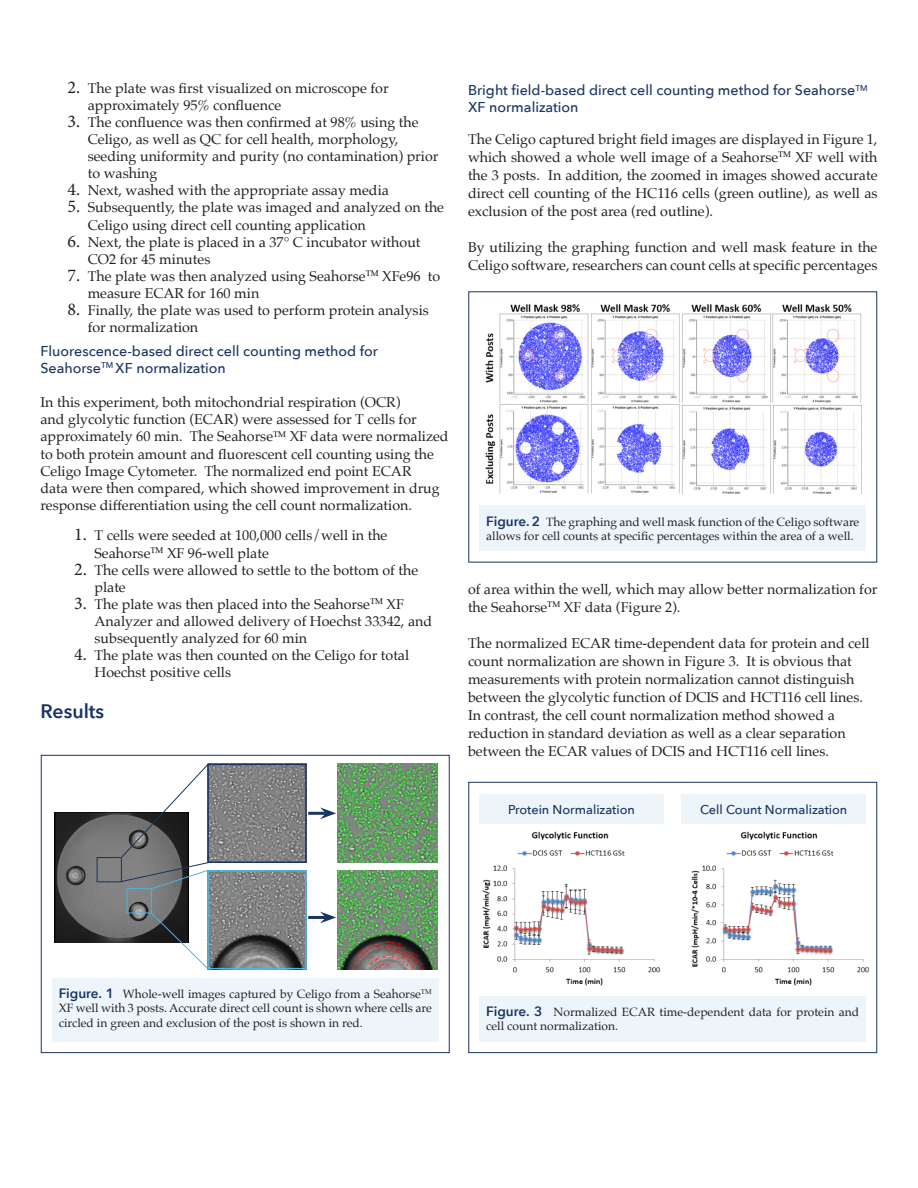
<style>
.page{position:relative;width:918px;height:1188px;background:#fff}
.page>*{position:absolute;margin:0;border:0;box-sizing:border-box;transform-origin:0 0}
.Beginning_Header{font:600 19.5px "Avenir Next";color:#1a3462}
.t1{font:14.25px/17.1px "Palatino";color:#231f20}
.t2{font:500 14.25px/17.1px "Avenir Next";color:#1a3462}
.t3{font:500 12.75px "Avenir Next";color:#1a3462}
.t4{font:12px/14.4px "Palatino";color:#231f20}
.s1{font-family:"Minion Pro";font-size:18px}
.s2{font-family:"Avenir Next";font-weight:600;font-size:13.5px;color:#1a3462}
</style>
<div class="page">
<div style="left:41px;top:755px;width:409px;height:298px;border:1px solid #1a3462"></div>
<div style="left:52px;top:978px;width:387px;height:63px;background:#edf5fb"></div>
<div style="left:468px;top:291px;width:409px;height:271px;border:1px solid #1a3462"></div>
<div style="left:479px;top:505px;width:387px;height:46px;background:#edf5fb"></div>
<img style="left:485px;top:304px;width:377px;height:191px">
<div style="left:468px;top:782px;width:409px;height:271px;border:1px solid #1a3462"></div>
<div style="left:479px;top:996px;width:387px;height:45px;background:#edf5fb"></div>
<img style="left:482px;top:831px;width:387px;height:155px">
<div style="left:479px;top:795px;width:185px;height:29px;background:#edf5fb"></div>
<div style="left:681px;top:795px;width:185px;height:29px;background:#edf5fb"></div>
<img style="left:55px;top:812px;width:134px;height:131px">
<img style="left:210px;top:767px;width:94px;height:93px">
<div style="left:207px;top:764px;width:100px;height:99px;border:2px solid #1a3462"></div>
<img style="left:210px;top:873px;width:94px;height:93px">
<div style="left:207px;top:870px;width:100px;height:99px;border:2px solid #4db4e0"></div>
<img style="left:338px;top:764px;width:99px;height:99px">
<img style="left:338px;top:870px;width:99px;height:99px">
<div style="left:127px;top:888px;width:25px;height:25px;border:1px solid #4db4e0"></div>
<svg style="left:150px;top:912px;width:59px;height:58px"></svg>
<div style="left:97px;top:857px;width:25px;height:25px;border:1px solid #1a3462"></div>
<svg style="left:120px;top:763px;width:89px;height:127px"></svg>
<hr style="left:308px;top:812px;width:18px;height:3px;background:#1a3462">
<svg style="left:320px;top:807px;width:16px;height:12px"></svg>
<hr style="left:308px;top:916px;width:18px;height:3px;background:#1a3462">
<svg style="left:320px;top:912px;width:16px;height:11px"></svg>
<p class="t1" style="left:88px;top:79px;width:302px;text-indent:-20px"><span class="s1">2.</span> The plate was first visualized on microscope for approximately 95% confluence</p>
<p class="t1" style="left:88px;top:113px;width:352px;text-indent:-20px"><span class="s1">3.</span> The confluence was then confirmed at 98% using the Celigo, as well as QC for cell health, morphology, seeding uniformity and purity (no contamination) prior to washing</p>
<p class="t1" style="left:68px;top:182px;width:323px"><span class="s1">4.</span> Next, washed with the appropriate assay media</p>
<p class="t1" style="left:88px;top:199px;width:358px;text-indent:-20px"><span class="s1">5.</span> Subsequently, the plate was imaged and analyzed on the<br>Celigo using direct cell counting application</p>
<p class="t1" style="left:88px;top:233px;width:334px;text-indent:-20px"><span class="s1">6.</span> Next, the plate is placed in a 37° C incubator without<br>CO2 for 45 minutes</p>
<p class="t1" style="left:88px;top:267px;width:354px;text-indent:-20px"><span class="s1">7.</span> The plate was then analyzed using Seahorse<sup>TM</sup> XFe96 to measure ECAR for 160 min</p>
<p class="t1" style="left:88px;top:302px;width:343px;text-indent:-20px"><span class="s1">8.</span> Finally, the plate was used to perform protein analysis for normalization</p>
<p class="t2" style="left:40px;top:342px;width:339px">Fluorescence-based direct cell counting method for<br>Seahorse<sup>TM</sup> XF normalization</p>
<p class="t1" style="left:40px;top:394px;width:410px">In this experiment, both mitochondrial respiration (OCR)<br>and glycolytic function (ECAR) were assessed for T cells for approximately 60 min. The Seahorse<sup>TM</sup> XF data were normalized to both protein amount and fluorescent cell counting using the Celigo Image Cytometer. The normalized end point ECAR<br>data were then compared, which showed improvement in drug response differentiation using the cell count normalization.</p>
<p class="t1" style="left:94px;top:527px;width:294px;text-indent:-20px"><span class="s1">1.</span> T cells were seeded at 100,000 cells/well in the<br>Seahorse<sup>TM</sup> XF 96-well plate</p>
<p class="t1" style="left:94px;top:561px;width:325px;text-indent:-20px"><span class="s1">2.</span> The cells were allowed to settle to the bottom of the plate</p>
<p class="t1" style="left:94px;top:595px;width:339px;text-indent:-20px"><span class="s1">3.</span> The plate was then placed into the Seahorse<sup>TM</sup> XF<br>Analyzer and allowed delivery of Hoechst 33342, and subsequently analyzed for 60 min</p>
<p class="t1" style="left:94px;top:647px;width:316px;text-indent:-20px"><span class="s1">4.</span> The plate was then counted on the Celigo for total<br>Hoechst positive cells</p>
<p class="Beginning_Header" style="left:40px;top:694px;width:65px">Results</p>
<p class="t2" style="left:468px;top:81px;width:401px">Bright field-based direct cell counting method for Seahorse<sup>TM<br></sup>XF normalization</p>
<p class="t1" style="left:468px;top:130px;width:411px;line-height:18px;text-align:justify">The Celigo captured bright field images are displayed in Figure 1, which showed a whole well image of a Seahorse<sup>TM</sup> XF well with the 3 posts. In addition, the zoomed in images showed accurate direct cell counting of the HC116 cells (green outline), as well as exclusion of the post area (red outline).</p>
<p class="t1" style="left:468px;top:238px;width:411px;line-height:18px">By utilizing the graphing function and well mask feature in the<br>Celigo software, researchers can count cells at specific percentages</p>
<p class="t4" style="left:486px;top:514px;width:375px"><span class="s2">Figure. 2</span> The graphing and well mask function of the Celigo software allows for cell counts at specific percentages within the area of a well.</p>
<p class="t1" style="left:468px;top:580px;width:411px;line-height:18px">of area within the well, which may allow better normalization for the Seahorse<sup>TM</sup> XF data (Figure 2).</p>
<p class="t1" style="left:468px;top:634px;width:403px;line-height:18px">The normalized ECAR time-dependent data for protein and cell count normalization are shown in Figure 3. It is obvious that measurements with protein normalization cannot distinguish between the glycolytic function of DCIS and HCT116 cell lines.<br>In contrast, the cell count normalization method showed a reduction in standard deviation as well as a clear separation between the ECAR values of DCIS and HCT116 cell lines.</p>
<p class="t3" style="left:508px;top:799px;width:129px">Protein Normalization</p>
<p class="t3" style="left:700px;top:799px;width:149px">Cell Count Normalization</p>
<p class="t4" style="left:59px;top:987px;width:375px;text-align:justify"><span class="s2">Figure. 1</span> Whole-well images captured by Celigo from a Seahorse<sup>TM </sup>XF well with 3 posts. Accurate direct cell count is shown where cells are circled in green and exclusion of the post is shown in red.</p>
<p class="t4" style="left:486px;top:1005px;width:375px"><span class="s2">Figure. 3</span> Normalized ECAR time-dependent data for protein and cell count normalization.</p>
</div>
